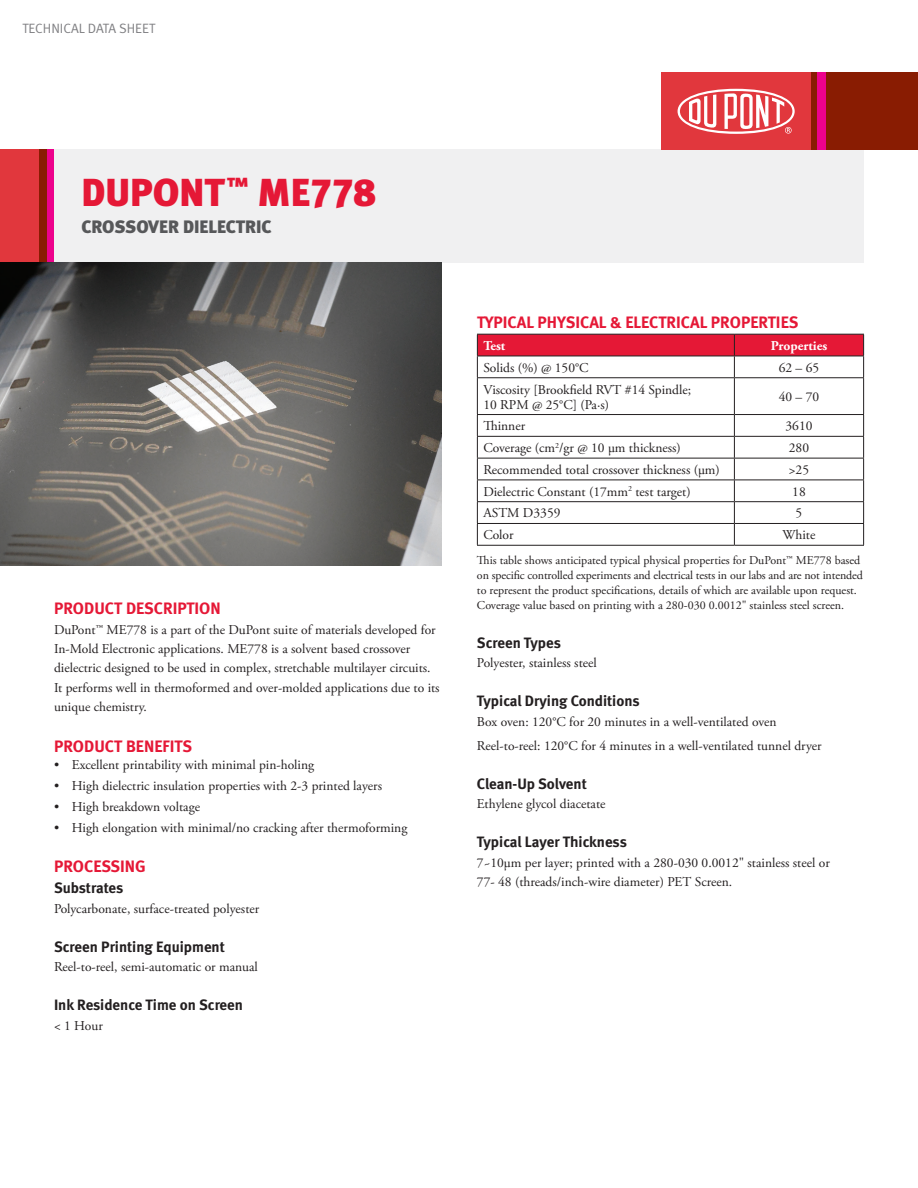
<style>
.page{position:relative;width:918px;height:1188px;background:#fff}
.page>*{position:absolute;margin:0;border:0;box-sizing:border-box;transform-origin:0 0}
.t1{font:39px "Meta Black LF";color:#e51836}
.t2{font:18px "Meta Black LF";color:#57585a}
.t3{font:16.5px "Meta Bold LF";color:#e51836}
.t4{font:15px "Meta Bold LF";color:#231f20}
.t5{font:13.5px/19.5px "Adobe Garamond Pro";color:#231f20}
.t6{font:13.5px "Meta Normal LF";color:#808083}
.t7{font:700 13.5px "Adobe Garamond Pro";color:#fff}
.t8{font:12px/15px "Adobe Garamond Pro";color:#231f20}
</style>
<div class="page">
<div style="left:0;top:150px;width:39px;height:113px;background:#e1373d"></div>
<div style="left:46px;top:150px;width:8px;height:113px;background:#ed028c"></div>
<div style="left:39px;top:150px;width:7px;height:113px;background:#891c02"></div>
<div style="left:54px;top:150px;width:810px;height:113px;background:#f0f0f1"></div>
<div style="left:811px;top:72px;width:107px;height:78px;background:#891c02"></div>
<div style="left:818px;top:72px;width:8px;height:78px;background:#ed028c"></div>
<div style="left:661px;top:72px;width:150px;height:78px;background:#e1373d"></div>
<svg style="left:678px;top:89px;width:117px;height:45px"></svg>
<img style="left:0;top:263px;width:441px;height:303px">
<svg style="left:477px;top:334px;width:387px;height:43px"></svg>
<hr style="left:477px;top:377px;width:257px;height:1px;background:#231f20">
<hr style="left:477px;top:378px;width:1px;height:36px;background:#231f20">
<hr style="left:734px;top:377px;width:130px;height:1px;background:#231f20">
<hr style="left:734px;top:378px;width:1px;height:36px;background:#231f20">
<hr style="left:863px;top:378px;width:1px;height:36px;background:#231f20">
<hr style="left:477px;top:414px;width:257px;height:1px;background:#231f20">
<hr style="left:734px;top:414px;width:130px;height:1px;background:#231f20">
<hr style="left:477px;top:436px;width:257px;height:1px;background:#231f20">
<hr style="left:734px;top:436px;width:130px;height:1px;background:#231f20">
<hr style="left:477px;top:458px;width:257px;height:1px;background:#231f20">
<hr style="left:734px;top:458px;width:130px;height:1px;background:#231f20">
<hr style="left:477px;top:480px;width:257px;height:1px;background:#231f20">
<hr style="left:734px;top:480px;width:130px;height:1px;background:#231f20">
<hr style="left:477px;top:501px;width:257px;height:1px;background:#231f20">
<hr style="left:734px;top:501px;width:130px;height:1px;background:#231f20">
<hr style="left:477px;top:523px;width:257px;height:1px;background:#231f20">
<svg style="left:477px;top:415px;width:1px;height:130px"></svg>
<hr style="left:734px;top:523px;width:130px;height:1px;background:#231f20">
<svg style="left:734px;top:415px;width:1px;height:130px"></svg>
<svg style="left:863px;top:415px;width:1px;height:130px"></svg>
<hr style="left:477px;top:545px;width:257px;height:1px;background:#231f20">
<hr style="left:734px;top:545px;width:130px;height:1px;background:#231f20">
<p class="t6" style="left:22px;top:21px;width:134px">TECHNICAL DATA SHEET</p>
<h1 class="t1" style="left:81px;top:169px;width:296px">DUPONT<sup>™</sup> ME778</h1>
<h2 class="t2" style="left:81px;top:216px;width:192px">CROSSOVER DIELECTRIC</h2>
<p class="t3" style="left:54px;top:598px;width:168px">PRODUCT DESCRIPTION</p>
<p class="t5" style="left:54px;top:620px;width:387px">DuPont™ ME778 is a part of the DuPont suite of materials developed for In-Mold Electronic applications. ME778 is a solvent based crossover dielectric designed to be used in complex, stretchable multilayer circuits.<br>It performs well in thermoformed and over-molded applications due to its unique chemistry.</p>
<p class="t3" style="left:54px;top:736px;width:140px">PRODUCT BENEFITS</p>
<p class="t5" style="left:54px;top:755px;width:262px">• Excellent printability with minimal pin-holing</p>
<p class="t5" style="left:54px;top:776px;width:330px">• High dielectric insulation properties with 2-3 printed layers</p>
<p class="t5" style="left:54px;top:797px;width:148px">• High breakdown voltage</p>
<p class="t5" style="left:54px;top:818px;width:355px">• High elongation with minimal/no cracking after thermoforming</p>
<p class="t3" style="left:54px;top:856px;width:93px">PROCESSING</p>
<p class="t4" style="left:54px;top:879px;width:71px">Substrates</p>
<p class="t5" style="left:54px;top:899px;width:207px">Polycarbonate, surface-treated polyester</p>
<p class="t4" style="left:54px;top:937px;width:172px">Screen Printing Equipment</p>
<p class="t5" style="left:54px;top:957px;width:205px">Reel-to-reel, semi-automatic or manual</p>
<p class="t4" style="left:54px;top:996px;width:191px">Ink Residence Time on Screen</p>
<p class="t5" style="left:54px;top:1016px;width:50px">&lt; 1 Hour</p>
<p class="t3" style="left:477px;top:312px;width:323px">TYPICAL PHYSICAL &amp; ELECTRICAL PROPERTIES</p>
<p class="t7" style="left:483px;top:338px;width:23px">Test</p>
<p class="t7" style="left:771px;top:338px;width:58px">Properties</p>
<p class="t5" style="left:483px;top:358px;width:107px">Solids (%) @ 150°C</p>
<p class="t5" style="left:779px;top:358px;width:42px">62 – 65</p>
<p class="t5" style="left:483px;top:382px;width:209px;line-height:15px">Viscosity [Brookfield RVT #14 Spindle;<br>10 RPM @ 25°C] (Pa·s)</p>
<p class="t5" style="left:779px;top:387px;width:42px">40 – 70</p>
<p class="t5" style="left:483px;top:417px;width:43px">Thinner</p>
<p class="t5" style="left:786px;top:417px;width:28px">3610</p>
<p class="t5" style="left:483px;top:439px;width:199px">Coverage (cm<sup>2</sup>/gr @ 10 μm thickness)</p>
<p class="t5" style="left:789px;top:439px;width:22px">280</p>
<p class="t5" style="left:483px;top:460px;width:238px">Recommended total crossover thickness (μm)</p>
<p class="t5" style="left:789px;top:460px;width:22px">&gt;25</p>
<p class="t5" style="left:483px;top:482px;width:209px">Dielectric Constant (17mm<sup>2</sup> test target)</p>
<p class="t5" style="left:792px;top:482px;width:15px">18</p>
<p class="t5" style="left:483px;top:504px;width:79px">ASTM D3359</p>
<p class="t5" style="left:796px;top:504px;width:8px">5</p>
<p class="t5" style="left:483px;top:526px;width:32px">Color</p>
<p class="t5" style="left:783px;top:526px;width:34px">White</p>
<p class="t8" style="left:477px;top:553px;width:387px">This table shows anticipated typical physical properties for DuPont™ ME778 based on specific controlled experiments and electrical tests in our labs and are not intended to represent the product specifications, details of which are available upon request.<br>Coverage value based on printing with a 280-030 0.0012" stainless steel screen.</p>
<p class="t4" style="left:477px;top:634px;width:85px">Screen Types</p>
<p class="t5" style="left:477px;top:654px;width:121px">Polyester, stainless steel</p>
<p class="t4" style="left:477px;top:692px;width:164px">Typical Drying Conditions</p>
<p class="t5" style="left:477px;top:710px;width:346px;line-height:24px">Box oven: 120°C for 20 minutes in a well-ventilated oven<br>Reel-to-reel: 120°C for 4 minutes in a well-ventilated tunnel dryer</p>
<p class="t4" style="left:477px;top:775px;width:111px">Clean-Up Solvent</p>
<p class="t5" style="left:477px;top:795px;width:130px">Ethylene glycol diacetate</p>
<p class="t4" style="left:477px;top:833px;width:151px">Typical Layer Thickness</p>
<p class="t5" style="left:477px;top:853px;width:354px">7~10μm per layer; printed with a 280-030 0.0012" stainless steel or<br>77- 48 (threads/inch-wire diameter) PET Screen.</p>
</div>
